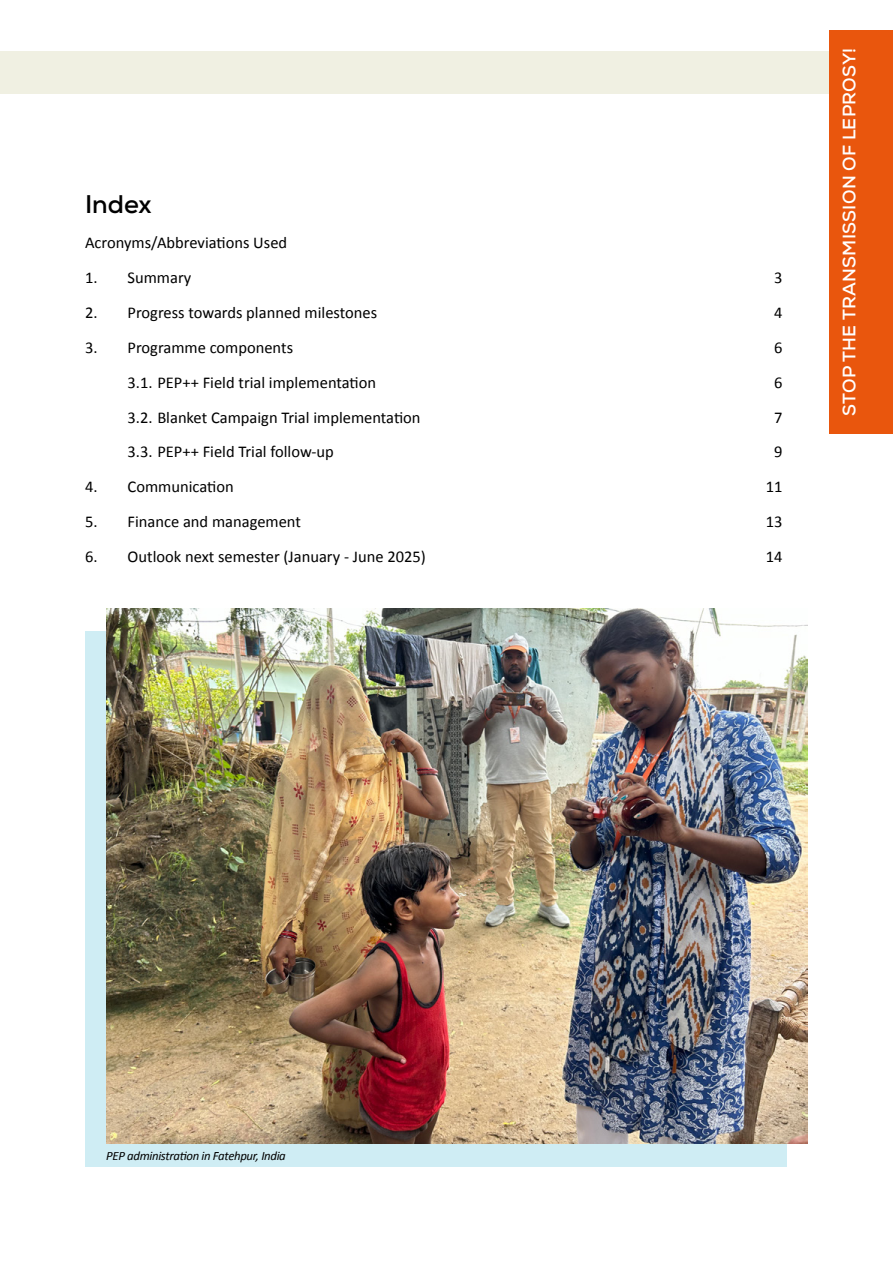
<style>
.page{position:relative;width:893px;height:1263px;background:#fff}
.page>*{position:absolute;margin:0;border:0;box-sizing:border-box;transform-origin:0 0}
.t1{font:700 25.5px "Nexa";letter-spacing:-.005em;color:#000}
.t2{font:700 18px "Nexa";letter-spacing:.015em;color:#fff}
.t3{font:16.5px "Calibri";color:#000}
.t4{font:italic 12.75px "Calibri";letter-spacing:-.025em;color:#000}
</style>
<div class="page">
<div style="left:0;top:51px;width:893px;height:43px;background:#f0f0e2"></div>
<div style="left:829px;top:30px;width:64px;height:404px;background:#e9560d"></div>
<div style="left:85px;top:631px;width:701px;height:535px;background:#cfedf4"></div>
<img style="left:106px;top:608px;width:702px;height:535px">
<h1 class="t1" style="left:85px;top:188px;width:68px">Index</h1>
<p class="t3" style="left:85px;top:232px;width:204px">Acronyms/Abbreviations Used</p>
<p class="t3" style="left:85px;top:267px;width:108px">1. Summary</p>
<p class="t3" style="left:774px;top:267px;width:10px">3</p>
<p class="t3" style="left:85px;top:302px;width:294px">2. Progress towards planned milestones</p>
<p class="t3" style="left:774px;top:302px;width:10px">4</p>
<p class="t3" style="left:85px;top:337px;width:210px">3. Programme components</p>
<p class="t3" style="left:774px;top:337px;width:10px">6</p>
<p class="t3" style="left:128px;top:372px;width:250px">3.1. PEP++ Field trial implementation</p>
<p class="t3" style="left:774px;top:372px;width:10px">6</p>
<p class="t3" style="left:128px;top:407px;width:294px">3.2. Blanket Campaign Trial implementation</p>
<p class="t3" style="left:774px;top:407px;width:10px">7</p>
<p class="t3" style="left:128px;top:441px;width:208px">3.3. PEP++ Field Trial follow-up</p>
<p class="t3" style="left:774px;top:441px;width:10px">9</p>
<p class="t3" style="left:85px;top:476px;width:150px">4. Communication</p>
<p class="t3" style="left:766px;top:476px;width:18px">11</p>
<p class="t3" style="left:85px;top:511px;width:217px">5. Finance and management</p>
<p class="t3" style="left:766px;top:511px;width:18px">13</p>
<p class="t3" style="left:85px;top:546px;width:342px">6. Outlook next semester (January - June 2025)</p>
<p class="t3" style="left:766px;top:546px;width:18px">14</p>
<p class="t2" style="left:838px;top:416px;width:370px;rotate:-90deg">STOP THE TRANSMISSION OF LEPROSY!</p>
<p class="t4" style="left:106px;top:1147px;width:181px">PEP administration in Fatehpur, India</p>
</div>
